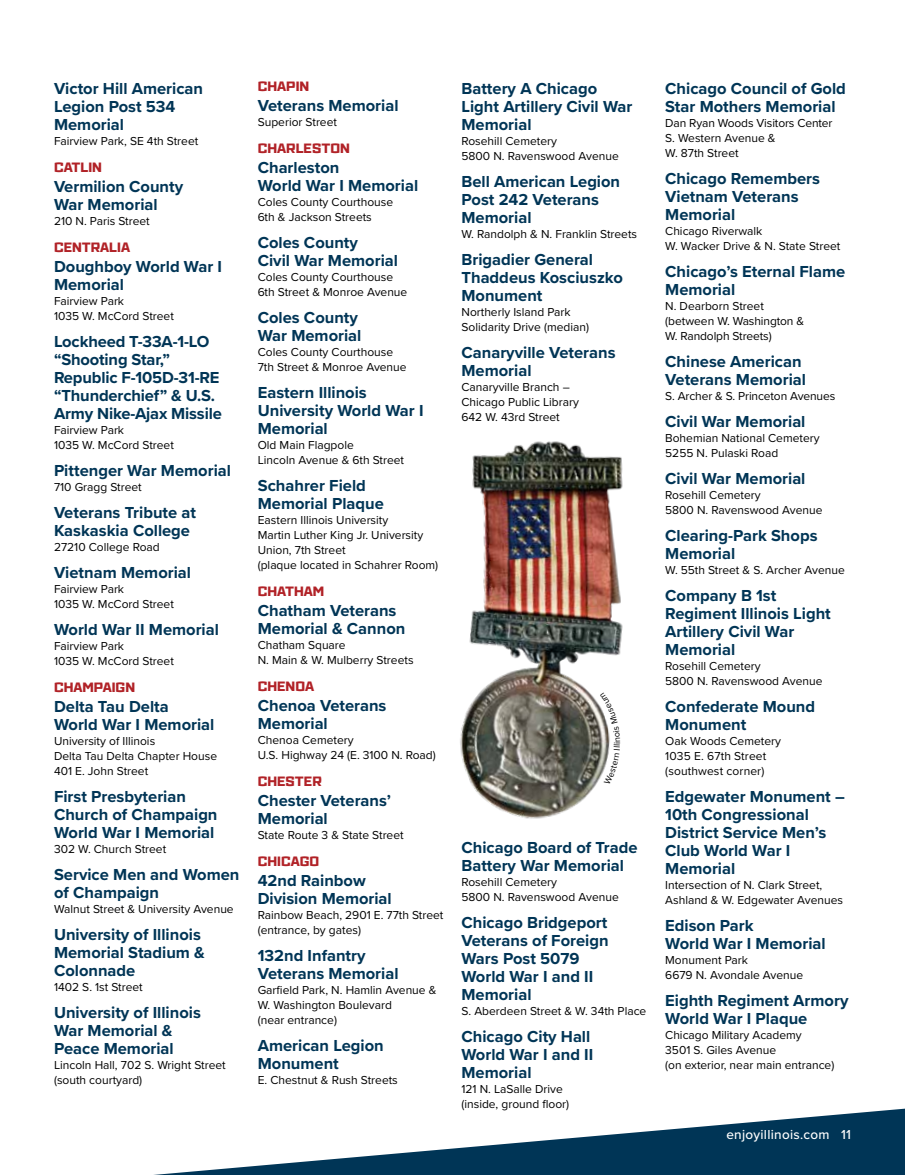
<style>
.page{position:relative;width:905px;height:1175px;background:#fff}
.page>*{position:absolute;margin:0;border:0;box-sizing:border-box;transform-origin:0 0}
.t1{font:700 16.5px/18px "Proxima Nova";color:#003556}
.t2{font:800 13.5px "Ironstrike";color:#b12227}
.t3{font:500 13.5px "Proxima Nova";letter-spacing:.02em;color:#fff}
.t4{font:12px/15px "Proxima Nova";color:#000}
</style>
<div class="page">
<svg style="left:165px;top:1108px;width:739px;height:66px"></svg>
<img style="left:460px;top:441px;width:163px;height:378px">
<svg style="left:600px;top:692px;width:20px;height:92px"></svg>
<h1 class="t1" style="left:54px;top:79px;width:151px">Victor Hill American<br>Legion Post 534<br>Memorial</h1>
<p class="t4" style="left:54px;top:133px;width:146px">Fairview Park, SE 4th Street</p>
<p class="t2" style="left:54px;top:158px;width:49px">CATLIN</p>
<h1 class="t1" style="left:54px;top:177px;width:131px">Vermilion County<br>War Memorial</h1>
<p class="t4" style="left:54px;top:213px;width:97px">210 N. Paris Street</p>
<p class="t2" style="left:54px;top:238px;width:78px">CENTRALIA</p>
<h1 class="t1" style="left:54px;top:257px;width:170px">Doughboy World War I<br>Memorial</h1>
<p class="t4" style="left:54px;top:293px;width:121px">Fairview Park<br>1035 W. McCord Street</p>
<h1 class="t1" style="left:54px;top:332px;width:169px">Lockheed T-33A-1-LO “Shooting Star,”<br>Republic F-105D-31-RE “Thunderchief” &amp; U.S.<br>Army Nike-Ajax Missile</h1>
<p class="t4" style="left:54px;top:422px;width:121px">Fairview Park<br>1035 W. McCord Street</p>
<h1 class="t1" style="left:54px;top:461px;width:178px">Pittenger War Memorial</h1>
<p class="t4" style="left:54px;top:479px;width:89px">710 Gragg Street</p>
<h1 class="t1" style="left:54px;top:503px;width:143px">Veterans Tribute at<br>Kaskaskia College</h1>
<p class="t4" style="left:54px;top:539px;width:107px">27210 College Road</p>
<h1 class="t1" style="left:54px;top:563px;width:138px">Vietnam Memorial</h1>
<p class="t4" style="left:54px;top:581px;width:121px">Fairview Park<br>1035 W. McCord Street</p>
<h1 class="t1" style="left:54px;top:620px;width:166px">World War II Memorial</h1>
<p class="t4" style="left:54px;top:638px;width:121px">Fairview Park<br>1035 W. McCord Street</p>
<p class="t2" style="left:54px;top:678px;width:83px">CHAMPAIGN</p>
<h1 class="t1" style="left:54px;top:697px;width:162px">Delta Tau Delta<br>World War I Memorial</h1>
<p class="t4" style="left:54px;top:733px;width:164px">University of Illinois<br>Delta Tau Delta Chapter House<br>401 E. John Street</p>
<h1 class="t1" style="left:54px;top:787px;width:165px">First Presbyterian<br>Church of Champaign<br>World War I Memorial</h1>
<p class="t4" style="left:54px;top:841px;width:114px">302 W. Church Street</p>
<h1 class="t1" style="left:54px;top:865px;width:187px">Service Men and Women of Champaign</h1>
<p class="t4" style="left:54px;top:901px;width:181px">Walnut Street &amp; University Avenue</p>
<h1 class="t1" style="left:54px;top:925px;width:152px">University of Illinois<br>Memorial Stadium &amp;<br>Colonnade</h1>
<p class="t4" style="left:54px;top:979px;width:90px">1402 S. 1st Street</p>
<h1 class="t1" style="left:54px;top:1003px;width:148px">University of Illinois<br>War Memorial &amp;<br>Peace Memorial</h1>
<p class="t4" style="left:54px;top:1057px;width:173px">Lincoln Hall, 702 S. Wright Street (south courtyard)</p>
<p class="t2" style="left:258px;top:78px;width:53px">CHAPIN</p>
<h1 class="t1" style="left:258px;top:96px;width:142px">Veterans Memorial</h1>
<p class="t4" style="left:258px;top:114px;width:81px">Superior Street</p>
<p class="t2" style="left:258px;top:140px;width:94px">CHARLESTON</p>
<h1 class="t1" style="left:258px;top:158px;width:162px">Charleston<br>World War I Memorial</h1>
<p class="t4" style="left:258px;top:194px;width:137px">Coles County Courthouse<br>6th &amp; Jackson Streets</p>
<h1 class="t1" style="left:258px;top:233px;width:142px">Coles County<br>Civil War Memorial</h1>
<p class="t4" style="left:258px;top:269px;width:151px">Coles County Courthouse<br>6th Street &amp; Monroe Avenue</p>
<h1 class="t1" style="left:258px;top:308px;width:105px">Coles County<br>War Memorial</h1>
<p class="t4" style="left:258px;top:344px;width:150px">Coles County Courthouse<br>7th Street &amp; Monroe Avenue</p>
<h1 class="t1" style="left:258px;top:383px;width:167px">Eastern Illinois<br>University World War I<br>Memorial</h1>
<p class="t4" style="left:258px;top:437px;width:148px">Old Main Flagpole<br>Lincoln Avenue &amp; 6th Street</p>
<h1 class="t1" style="left:258px;top:476px;width:127px">Schahrer Field<br>Memorial Plaque</h1>
<p class="t4" style="left:258px;top:512px;width:182px">Eastern Illinois University<br>Martin Luther King Jr. University<br>Union, 7th Street<br>(plaque located in Schahrer Room)</p>
<p class="t2" style="left:258px;top:583px;width:68px">CHATHAM</p>
<h1 class="t1" style="left:258px;top:601px;width:149px">Chatham Veterans<br>Memorial &amp; Cannon</h1>
<p class="t4" style="left:258px;top:637px;width:157px">Chatham Square<br>N. Main &amp; W. Mulberry Streets</p>
<p class="t2" style="left:258px;top:678px;width:58px">CHENOA</p>
<h1 class="t1" style="left:258px;top:696px;width:130px">Chenoa Veterans<br>Memorial</h1>
<p class="t4" style="left:258px;top:732px;width:179px">Chenoa Cemetery<br>U.S. Highway 24 (E. 3100 N. Road)</p>
<p class="t2" style="left:258px;top:773px;width:66px">CHESTER</p>
<h1 class="t1" style="left:258px;top:791px;width:135px">Chester Veterans’<br>Memorial</h1>
<p class="t4" style="left:258px;top:827px;width:147px">State Route 3 &amp; State Street</p>
<p class="t2" style="left:258px;top:853px;width:63px">CHICAGO</p>
<h1 class="t1" style="left:258px;top:871px;width:135px">42nd Rainbow<br>Division Memorial</h1>
<p class="t4" style="left:258px;top:907px;width:187px">Rainbow Beach, 2901 E. 77th Street (entrance, by gates)</p>
<h1 class="t1" style="left:258px;top:946px;width:142px">132nd Infantry<br>Veterans Memorial</h1>
<p class="t4" style="left:258px;top:982px;width:180px">Garfield Park, N. Hamlin Avenue &amp;<br>W. Washington Boulevard<br>(near entrance)</p>
<h1 class="t1" style="left:258px;top:1036px;width:127px">American Legion<br>Monument</h1>
<p class="t4" style="left:258px;top:1072px;width:142px">E. Chestnut &amp; Rush Streets</p>
<h1 class="t1" style="left:461px;top:79px;width:172px">Battery A Chicago<br>Light Artillery Civil War<br>Memorial</h1>
<p class="t4" style="left:461px;top:133px;width:159px">Rosehill Cemetery<br>5800 N. Ravenswood Avenue</p>
<h1 class="t1" style="left:461px;top:172px;width:160px">Bell American Legion<br>Post 242 Veterans<br>Memorial</h1>
<p class="t4" style="left:461px;top:226px;width:177px">W. Randolph &amp; N. Franklin Streets</p>
<h1 class="t1" style="left:461px;top:250px;width:163px">Brigadier General<br>Thaddeus Kosciuszko<br>Monument</h1>
<p class="t4" style="left:461px;top:304px;width:129px">Northerly Island Park<br>Solidarity Drive (median)</p>
<h1 class="t1" style="left:461px;top:343px;width:155px">Canaryville Veterans<br>Memorial</h1>
<p class="t4" style="left:461px;top:379px;width:119px">Canaryville Branch –<br>Chicago Public Library<br>642 W. 43rd Street</p>
<h1 class="t1" style="left:461px;top:838px;width:178px">Chicago Board of Trade<br>Battery War Memorial</h1>
<p class="t4" style="left:461px;top:874px;width:159px">Rosehill Cemetery<br>5800 N. Ravenswood Avenue</p>
<h1 class="t1" style="left:461px;top:913px;width:149px">Chicago Bridgeport<br>Veterans of Foreign<br>Wars Post 5079<br>World War I and II<br>Memorial</h1>
<p class="t4" style="left:461px;top:1003px;width:186px">S. Aberdeen Street &amp; W. 34th Place</p>
<h1 class="t1" style="left:461px;top:1027px;width:133px">Chicago City Hall<br>World War I and II<br>Memorial</h1>
<p class="t4" style="left:461px;top:1081px;width:109px">121 N. LaSalle Drive (inside, ground floor)</p>
<h1 class="t1" style="left:665px;top:79px;width:182px">Chicago Council of Gold<br>Star Mothers Memorial</h1>
<p class="t4" style="left:665px;top:115px;width:169px">Dan Ryan Woods Visitors Center<br>S. Western Avenue &amp;<br>W. 87th Street</p>
<h1 class="t1" style="left:665px;top:169px;width:156px">Chicago Remembers<br>Vietnam Veterans<br>Memorial</h1>
<p class="t4" style="left:665px;top:223px;width:177px">Chicago Riverwalk<br>W. Wacker Drive &amp; N. State Street</p>
<h1 class="t1" style="left:665px;top:262px;width:181px">Chicago’s Eternal Flame<br>Memorial</h1>
<p class="t4" style="left:665px;top:298px;width:140px">N. Dearborn Street (between W. Washington &amp;<br>W. Randolph Streets)</p>
<h1 class="t1" style="left:665px;top:352px;width:142px">Chinese American<br>Veterans Memorial</h1>
<p class="t4" style="left:665px;top:388px;width:172px">S. Archer &amp; S. Princeton Avenues</p>
<h1 class="t1" style="left:665px;top:412px;width:142px">Civil War Memorial</h1>
<p class="t4" style="left:665px;top:430px;width:156px">Bohemian National Cemetery<br>5255 N. Pulaski Road</p>
<h1 class="t1" style="left:665px;top:469px;width:142px">Civil War Memorial</h1>
<p class="t4" style="left:665px;top:487px;width:159px">Rosehill Cemetery<br>5800 N. Ravenswood Avenue</p>
<h1 class="t1" style="left:665px;top:526px;width:154px">Clearing-Park Shops<br>Memorial</h1>
<p class="t4" style="left:665px;top:562px;width:181px">W. 55th Street &amp; S. Archer Avenue</p>
<h1 class="t1" style="left:665px;top:586px;width:167px">Company B 1st<br>Regiment Illinois Light<br>Artillery Civil War<br>Memorial</h1>
<p class="t4" style="left:665px;top:658px;width:159px">Rosehill Cemetery<br>5800 N. Ravenswood Avenue</p>
<h1 class="t1" style="left:665px;top:697px;width:151px">Confederate Mound<br>Monument</h1>
<p class="t4" style="left:665px;top:733px;width:117px">Oak Woods Cemetery<br>1035 E. 67th Street (southwest corner)</p>
<h1 class="t1" style="left:665px;top:787px;width:181px">Edgewater Monument –<br>10th Congressional<br>District Service Men’s<br>Club World War I<br>Memorial</h1>
<p class="t4" style="left:665px;top:877px;width:179px">Intersection of N. Clark Street,<br>Ashland &amp; W. Edgewater Avenues</p>
<h1 class="t1" style="left:665px;top:916px;width:162px">Edison Park<br>World War I Memorial</h1>
<p class="t4" style="left:665px;top:952px;width:139px">Monument Park<br>6679 N. Avondale Avenue</p>
<h1 class="t1" style="left:665px;top:991px;width:185px">Eighth Regiment Armory<br>World War I Plaque</h1>
<p class="t4" style="left:665px;top:1027px;width:171px">Chicago Military Academy<br>3501 S. Giles Avenue<br>(on exterior, near main entrance)</p>
<p class="t3" style="left:726px;top:1124px;width:126px">enjoyillinois.com 11</p>
</div>
